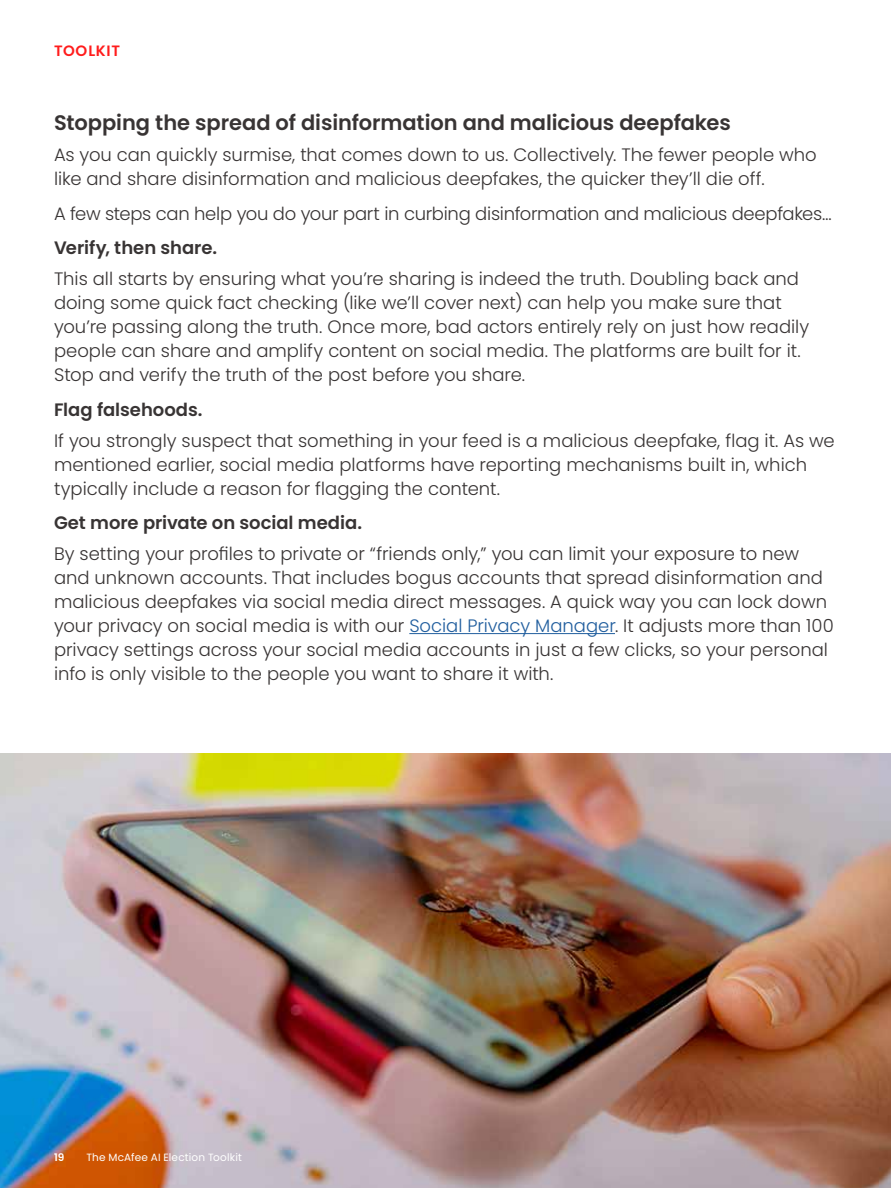
<style>
.page{position:relative;width:891px;height:1188px;background:#fff}
.page>*{position:absolute;margin:0;border:0;box-sizing:border-box;transform-origin:0 0}
.t1{font:600 21px "Poppins";letter-spacing:-.005em;color:#383434}
.t2{font:300 18px/24px "Poppins";color:#383434}
.t3{font:600 18px "Poppins";color:#383434}
.t4{font:600 15px "Poppins";letter-spacing:.05em;color:#ff1c1c}
.t5{font:10.5px "Poppins";letter-spacing:.015em;color:#fff}
.t6{font:600 10.5px "Poppins";color:#fff}
.s1{color:#215e9e}
</style>
<div class="page">
<img style="left:0;top:754px;width:891px;height:434px">
<hr style="left:409px;top:633px;width:206px;height:1px;background:#215e9e">
<p class="t4" style="left:54px;top:42px;width:68px">TOOLKIT</p>
<p class="t1" style="left:54px;top:111px;width:678px">Stopping the spread of disinformation and malicious deepfakes</p>
<p class="t2" style="left:54px;top:143px;width:764px">As you can quickly surmise, that comes down to us. Collectively. The fewer people who like and share disinformation and malicious deepfakes, the quicker they’ll die off.</p>
<p class="t2" style="left:54px;top:201px;width:779px">A few steps can help you do your part in curbing disinformation and malicious deepfakes…</p>
<p class="t3" style="left:54px;top:238px;width:165px">Verify, then share.</p>
<p class="t2" style="left:54px;top:267px;width:757px">This all starts by ensuring what you’re sharing is indeed the truth. Doubling back and doing some quick fact checking (like we’ll cover next) can help you make sure that you’re passing along the truth. Once more, bad actors entirely rely on just how readily people can share and amplify content on social media. The platforms are built for it.<br>Stop and verify the truth of the post before you share.</p>
<p class="t3" style="left:54px;top:399px;width:150px">Flag falsehoods.</p>
<p class="t2" style="left:54px;top:428px;width:782px">If you strongly suspect that something in your feed is a malicious deepfake, flag it. As we mentioned earlier, social media platforms have reporting mechanisms built in, which typically include a reason for flagging the content.</p>
<p class="t3" style="left:54px;top:513px;width:310px">Get more private on social media.</p>
<p class="t2" style="left:54px;top:542px;width:781px">By setting your profiles to private or “friends only,” you can limit your exposure to new and unknown accounts. That includes bogus accounts that spread disinformation and malicious deepfakes via social media direct messages. A quick way you can lock down your privacy on social media is with our <span class="s1">Social Privacy Manager</span>. It adjusts more than 100 privacy settings across your social media accounts in just a few clicks, so your personal info is only visible to the people you want to share it with.</p>
<p class="t6" style="left:54px;top:1152px;width:12px">19</p>
<p class="t5" style="left:86px;top:1152px;width:157px">The McAfee AI Election Toolkit</p>
</div>
